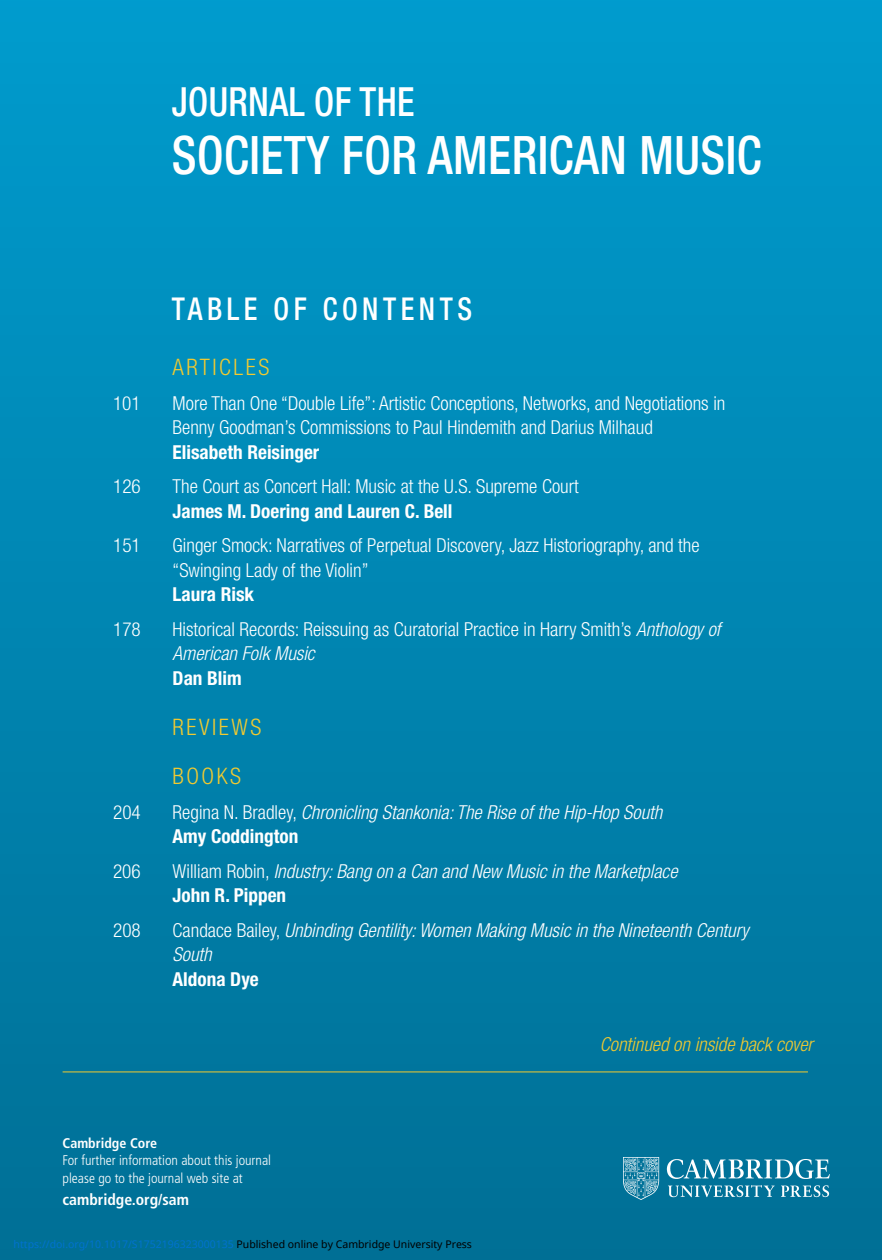
<style>
.page{position:relative;width:882px;height:1260px;background:#fff}
.page>*{position:absolute;margin:0;border:0;box-sizing:border-box;transform-origin:0 0}
.t1{font:500 condensed 53.2px "Helvetica Neue";letter-spacing:.01em;color:#fff;scale:.9 1}
.t2{font:500 condensed 40.25px "Helvetica Neue";letter-spacing:.01em;color:#fff;scale:.9 1}
.t3{font:500 condensed 31.5px "Helvetica Neue";letter-spacing:.16em;color:#fff;scale:.9 1}
.t4{font:300 condensed 22.75px/49.9px "Helvetica Neue";letter-spacing:.11em;color:#f2ca30}
.t5{font:300 condensed 19.25px/24.5px "Helvetica Neue";color:#fff}
.t6{font:italic 300 condensed 19.25px/24.5px "Helvetica Neue";color:#fff}
.t7{font:700 condensed 19.25px "Helvetica Neue";color:#fff}
.t8{font:italic 300 condensed 19.25px "Helvetica Neue";color:#f2ca30}
.t9{font:700 condensed 15.75px "Frutiger";color:#fff}
.t10{font:300 condensed 14px/17.5px "Frutiger";color:#fff}
.t11{font:700 condensed 14px "Frutiger";color:#fff}
.t12{font:10.5px "Noto Sans";color:#0172cf}
.s1{font-style:italic}
.s2{font-style:normal}
.s3{font-weight:700;font-style:normal}
.s4{color:#000}
</style>
<div class="page">
<div style="left:0;top:0;width:882px;height:1260px;background:linear-gradient(to bottom,#009bcd,#006f95)"></div>
<img style="left:623px;top:1158px;width:207px;height:42px">
<hr style="left:63px;top:1071px;width:745px;height:1px;background:#f2ca30">
<h2 class="t2" style="left:172px;top:87px;width:271px">JOURNAL OF THE</h2>
<h1 class="t1" style="left:172px;top:136px;width:657px">SOCIETY FOR AMERICAN MUSIC</h1>
<h3 class="t3" style="left:172px;top:297px;width:335px">TABLE OF CONTENTS</h3>
<p class="t4" style="left:173px;top:344px;width:98px">ARTICLES</p>
<p class="t5" style="left:113px;top:392px;width:29px">101</p>
<p class="t5" style="left:173px;top:392px;width:554px">More Than One “Double Life”: Artistic Conceptions, Networks, and Negotiations in<br>Benny Goodman’s Commissions to Paul Hindemith and Darius Milhaud</p>
<p class="t7" style="left:173px;top:445px;width:148px">Elisabeth Reisinger</p>
<p class="t5" style="left:113px;top:476px;width:29px">126</p>
<p class="t5" style="left:173px;top:476px;width:408px">The Court as Concert Hall: Music at the U.S. Supreme Court</p>
<p class="t7" style="left:173px;top:504px;width:281px">James M. Doering and Lauren C. Bell</p>
<p class="t5" style="left:113px;top:535px;width:29px">151</p>
<p class="t5" style="left:173px;top:535px;width:529px">Ginger Smock: Narratives of Perpetual Discovery, Jazz Historiography, and the “Swinging Lady of the Violin”</p>
<p class="t7" style="left:173px;top:587px;width:83px">Laura Risk</p>
<p class="t5" style="left:113px;top:618px;width:29px">178</p>
<p class="t5" style="left:173px;top:618px;width:549px">Historical Records: Reissuing as Curatorial Practice in Harry Smith’s <span class="s1">Anthology of<br>American Folk Music</span></p>
<p class="t7" style="left:173px;top:671px;width:71px">Dan Blim</p>
<p class="t4" style="left:173px;top:704px;width:90px">REVIEWS<br>BOOKS</p>
<p class="t5" style="left:113px;top:801px;width:29px">204</p>
<p class="t6" style="left:173px;top:801px;width:491px"><span class="s2">Regina N. Bradley,</span> Chronicling Stankonia: The Rise of the Hip-Hop South<br><span class="s3">Amy Coddington</span></p>
<p class="t5" style="left:113px;top:860px;width:29px">206</p>
<p class="t6" style="left:173px;top:860px;width:507px"><span class="s2">William Robin,</span> Industry: Bang on a Can and New Music in the Marketplace<br><span class="s3">John R. Pippen</span></p>
<p class="t5" style="left:113px;top:919px;width:29px">208</p>
<p class="t6" style="left:173px;top:919px;width:577px"><span class="s2">Candace Bailey,</span> Unbinding Gentility: Women Making Music in the Nineteenth Century<br>South</p>
<p class="t7" style="left:173px;top:972px;width:88px">Aldona Dye</p>
<p class="t11" style="left:63px;top:1137px;width:96px">Cambridge Core</p>
<p class="t10" style="left:63px;top:1153px;width:210px">For further information about this journal please go to the journal web site at</p>
<p class="t9" style="left:63px;top:1193px;width:128px">cambridge.org/sam</p>
<p class="t12" style="left:14px;top:1236px;width:460px">https://doi.org/10.1017/S1752196323000135 <span class="s4">Published online by Cambridge University Press</span></p>
<p class="t8" style="left:600px;top:1037px;width:214px">Continued on inside back cover</p>
</div>
